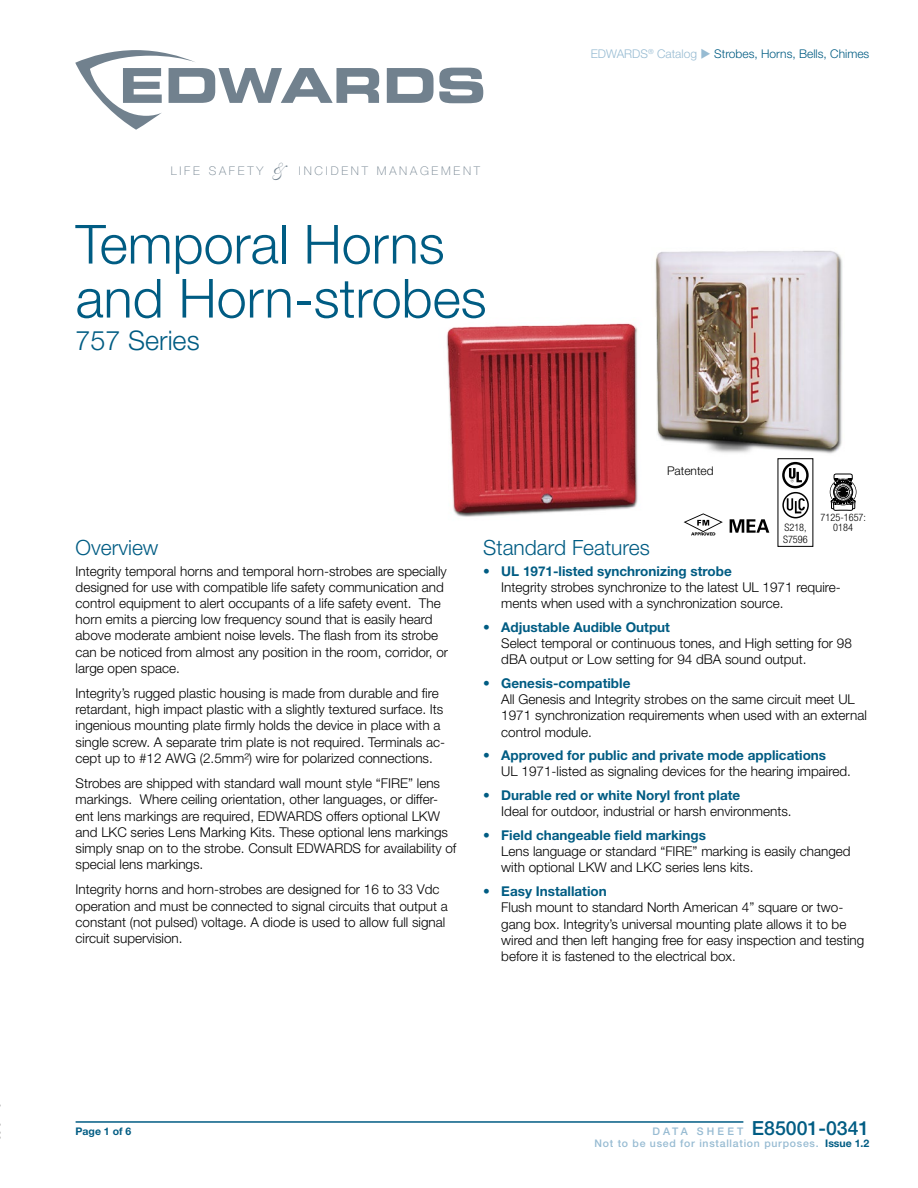
<style>
.page{position:relative;width:918px;height:1188px;background:#fff}
.page>*{position:absolute;margin:0;border:0;box-sizing:border-box;transform-origin:0 0}
.t1{font:300 54px/54px "Helvetica Neue LT Std";color:#005c83}
.t2{font:300 27px "Helvetica Neue LT Std";color:#005c83}
.t3{font:300 21px "Helvetica Neue LT Std";color:#005c83}
.t4{font:500 19.5px "Helvetica Neue LT Std";color:#005c83}
.t5{font:300 13.5px/16.2px "Helvetica Neue LT Std";color:#000}
.t6{font:700 13.5px "Helvetica Neue LT Std";color:#005c83}
.t7{font:300 12px "Helvetica Neue LT Std";color:#005c83}
.t8{font:100 12px "Helvetica Neue LT Std";letter-spacing:.23em;color:#71818e}
.t9{font:300 12px "Helvetica Neue LT Std";color:#000}
.t10{font:500 10.5px "Helvetica Neue LT Std";letter-spacing:.07em;color:#97bbd2}
.t11{font:700 10.5px "Helvetica Neue LT Std";color:#005c83}
.t12{font:300 condensed 10.35px "Helvetica Neue LT Std";color:#000}
.s1{font-family:"Shelley Volante BT";font-weight:400;font-size:19.5px}
.s2{color:#97bbd2}
.s3{font-size:10.5px;color:#97bbd2}
.s4{font-weight:700;color:#005c83}
</style>
<div class="page">
<hr style="left:76px;top:1121px;width:667px;height:2px;background:#005c83">
<svg style="left:75px;top:50px;width:408px;height:80px"></svg>
<img style="left:655px;top:250px;width:188px;height:216px">
<img style="left:446px;top:317px;width:210px;height:200px">
<svg style="left:831px;top:474px;width:25px;height:37px"></svg>
<div style="left:833px;top:482px;width:20px;height:20px;border:1px solid #000;border-radius:50%"></div>
<div style="left:834px;top:483px;width:18px;height:18px;border:1px solid #000;border-radius:50%"></div>
<svg style="left:782px;top:462px;width:27px;height:56px"></svg>
<svg style="left:684px;top:513px;width:39px;height:22px"></svg>
<svg style="left:730px;top:519px;width:39px;height:14px"></svg>
<p class="t8" style="left:171px;top:164px;width:311px">LIFE SAFETY <span class="s1">&amp;</span> INCIDENT MANAGEMENT</p>
<h1 class="t1" style="left:76px;top:216px;width:413px">Temporal Horns and Horn-strobes</h1>
<h2 class="t2" style="left:76px;top:324px;width:126px">757 Series</h2>
<p class="t7" style="left:591px;top:47px;width:280px"><span class="s2">EDWARDS</span><sup>®</sup> <span class="s2">Catalog</span> <span class="s2">◆</span> Strobes, Horns, Bells, Chimes</p>
<p class="t9" style="left:667px;top:464px;width:48px">Patented</p>
<p class="t12" style="left:821px;top:511px;width:47px">7125-1657:</p>
<h3 class="t3" style="left:76px;top:535px;width:84px">Overview</h3>
<p class="t5" style="left:76px;top:563px;width:374px">Integrity temporal horns and temporal horn-strobes are specially designed for use with compatible life safety communication and control equipment to alert occupants of a life safety event. The horn emits a piercing low frequency sound that is easily heard above moderate ambient noise levels. The flash from its strobe can be noticed from almost any position in the room, corridor, or large open space.</p>
<p class="t5" style="left:76px;top:685px;width:371px">Integrity’s rugged plastic housing is made from durable and fire retardant, high impact plastic with a slightly textured surface. Its ingenious mounting plate firmly holds the device in place with a single screw. A separate trim plate is not required. Terminals ac&shy;cept up to #12 AWG (2.5mm²) wire for polarized connections.</p>
<p class="t5" style="left:76px;top:775px;width:382px">Strobes are shipped with standard wall mount style “FIRE” lens markings. Where ceiling orientation, other languages, or differ&shy;ent lens markings are required, EDWARDS offers optional LKW and LKC series Lens Marking Kits. These optional lens markings simply snap on to the strobe. Consult EDWARDS for availability of special lens markings.</p>
<p class="t5" style="left:76px;top:881px;width:374px">Integrity horns and horn-strobes are designed for 16 to 33 Vdc operation and must be connected to signal circuits that output a constant (not pulsed) voltage. A diode is used to allow full signal circuit supervision.</p>
<p class="t12" style="left:784px;top:521px;width:24px">S218,</p>
<p class="t12" style="left:833px;top:522px;width:21px">0184</p>
<p class="t12" style="left:783px;top:534px;width:26px">S7596</p>
<h3 class="t3" style="left:483px;top:535px;width:168px">Standard Features</h3>
<p class="t6" style="left:483px;top:563px;width:250px">• UL 1971-listed synchronizing strobe</p>
<p class="t5" style="left:501px;top:579px;width:341px">Integrity strobes synchronize to the latest UL 1971 require&shy;ments when used with a synchronization source.</p>
<p class="t6" style="left:483px;top:619px;width:188px">• Adjustable Audible Output</p>
<p class="t5" style="left:501px;top:635px;width:352px">Select temporal or continuous tones, and High setting for 98 dBA output or Low setting for 94 dBA sound output.</p>
<p class="t6" style="left:483px;top:675px;width:149px">• Genesis-compatible</p>
<p class="t5" style="left:501px;top:691px;width:367px">All Genesis and Integrity strobes on the same circuit meet UL<br>1971 synchronization requirements when used with an external control module.</p>
<p class="t6" style="left:483px;top:747px;width:344px">• Approved for public and private mode applications</p>
<p class="t5" style="left:501px;top:763px;width:351px">UL 1971-listed as signaling devices for the hearing impaired.</p>
<p class="t6" style="left:483px;top:787px;width:258px">• Durable red or white Noryl front plate</p>
<p class="t5" style="left:501px;top:803px;width:292px">Ideal for outdoor, industrial or harsh environments.</p>
<p class="t6" style="left:483px;top:827px;width:224px">• Field changeable field markings</p>
<p class="t5" style="left:501px;top:843px;width:351px">Lens language or standard “FIRE” marking is easily changed with optional LKW and LKC series lens kits.</p>
<p class="t6" style="left:483px;top:883px;width:125px">• Easy Installation</p>
<p class="t5" style="left:501px;top:899px;width:365px">Flush mount to standard North American 4” square or two&shy;gang box. Integrity’s universal mounting plate allows it to be wired and then left hanging free for easy inspection and testing before it is fastened to the electrical box.</p>
<p class="t11" style="left:76px;top:1124px;width:57px">Page 1 of 6</p>
<h3 class="t4" style="left:652px;top:1116px;width:219px"><span class="s3">D A T A S H E E T</span> E85001-0341</h3>
<p class="t10" style="left:595px;top:1137px;width:276px">Not to be used for installation purposes. <span class="s4">Issue 1.2</span></p>
</div>
